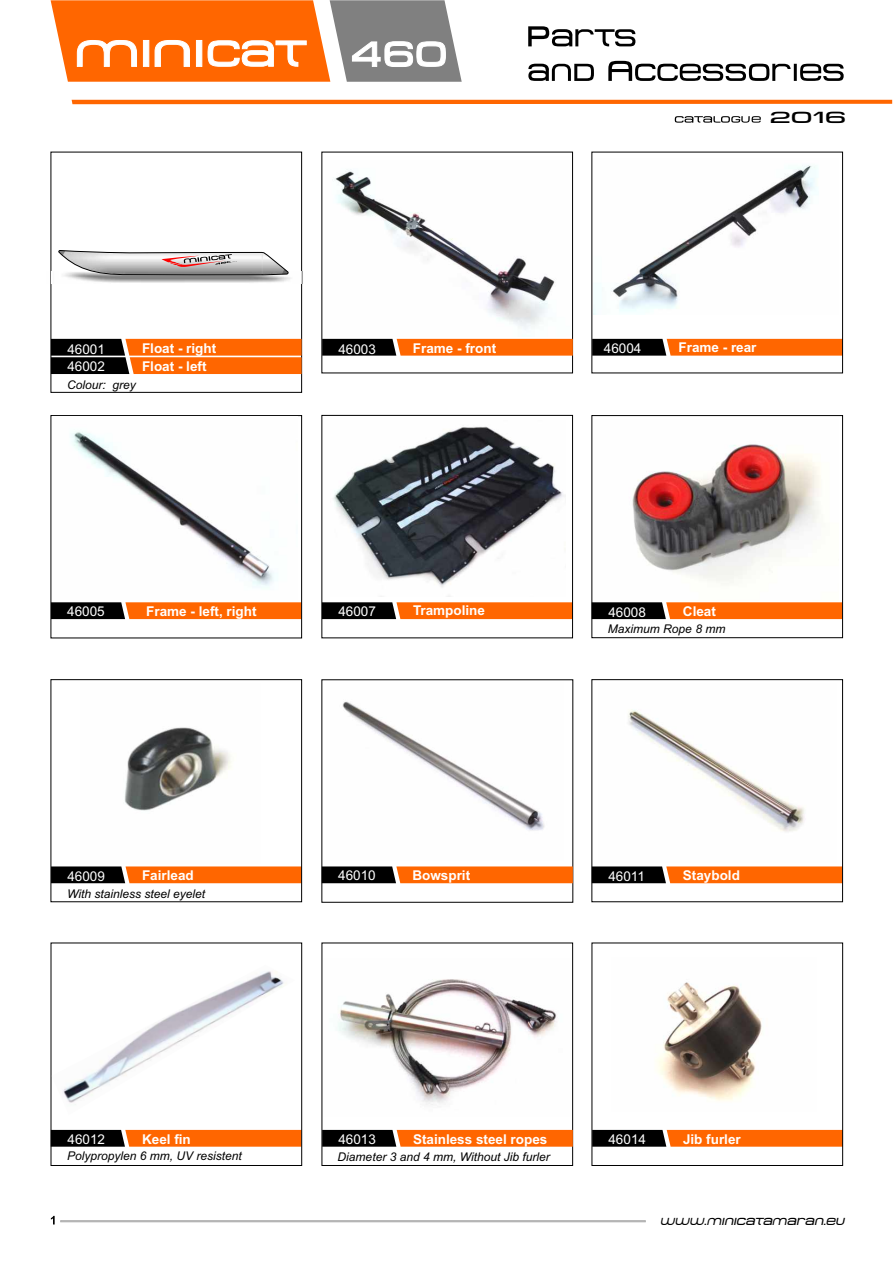
<style>
.page{position:relative;width:894px;height:1263px;background:#fff}
.page>*{position:absolute;margin:0;border:0;box-sizing:border-box;transform-origin:0 0}
.t1{font:16.05px "Metro DF";color:#000;scale:1.53 1}
.t2{font:700 13.5px/18.1px "Arial";color:#fff}
.t3{font:13.5px/17.7px "Arial";color:#fff}
.t4{font:italic 12px "Arial";color:#000}
.t5{font:italic 10.2px "Metro DF";color:#000}
</style>
<div class="page">
<div style="left:322px;top:943px;width:251px;height:223px;border:1px solid #000"></div>
<svg style="left:322px;top:866px;width:251px;height:17px;background:#b7500b"></svg>
<svg style="left:594px;top:1130px;width:247px;height:17px;background:#b74e08"></svg>
<svg style="left:322px;top:1130px;width:251px;height:17px;background:#b64e08"></svg>
<svg style="left:53px;top:1130px;width:247px;height:17px;background:#b84e08"></svg>
<svg style="left:594px;top:866px;width:247px;height:17px;background:#b8500b"></svg>
<svg style="left:53px;top:866px;width:247px;height:17px;background:#b8500b"></svg>
<svg style="left:594px;top:602px;width:247px;height:17px;background:#b84f09"></svg>
<svg style="left:324px;top:602px;width:247px;height:17px;background:#b74e09"></svg>
<svg style="left:53px;top:602px;width:247px;height:17px;background:#b74e09"></svg>
<svg style="left:594px;top:339px;width:247px;height:17px;background:#b74f09"></svg>
<div style="left:51px;top:152px;width:251px;height:241px;border:1px solid #000"></div>
<img style="left:632px;top:444px;width:189px;height:141px">
<div style="left:51px;top:415px;width:251px;height:223px;border:1px solid #000"></div>
<div style="left:322px;top:415px;width:251px;height:223px;border:1px solid #000"></div>
<div style="left:592px;top:415px;width:251px;height:223px;border:1px solid #000"></div>
<div style="left:51px;top:679px;width:251px;height:223px;border:1px solid #000"></div>
<div style="left:592px;top:679px;width:251px;height:223px;border:1px solid #000"></div>
<img style="left:342px;top:701px;width:203px;height:130px">
<img style="left:628px;top:709px;width:177px;height:123px">
<img style="left:124px;top:727px;width:107px;height:84px">
<div style="left:51px;top:943px;width:251px;height:223px;border:1px solid #000"></div>
<div style="left:592px;top:943px;width:251px;height:223px;border:1px solid #000"></div>
<img style="left:656px;top:982px;width:106px;height:119px">
<hr style="left:61px;top:1220px;width:584px;height:2px;background:#b3b3b3">
<svg style="left:51px;top:1216px;width:4px;height:9px"></svg>
<img style="left:52px;top:965px;width:232px;height:150px">
<svg style="left:51px;top:339px;width:251px;height:35px;background:#b6520f"></svg>
<svg style="left:322px;top:339px;width:251px;height:17px;background:#b64f09"></svg>
<svg style="left:528px;top:26px;width:316px;height:55px"></svg>
<svg style="left:675px;top:116px;width:86px;height:7px"></svg>
<svg style="left:72px;top:100px;width:820px;height:4px;background:#ff6703"></svg>
<svg style="left:58px;top:250px;width:231px;height:26px"></svg>
<img style="left:334px;top:169px;width:221px;height:161px">
<img style="left:593px;top:165px;width:225px;height:150px">
<img style="left:338px;top:979px;width:219px;height:126px">
<img style="left:333px;top:426px;width:231px;height:171px">
<img style="left:53px;top:416px;width:244px;height:172px">
<svg style="left:51px;top:0;width:411px;height:82px"></svg>
<p class="t1" style="left:770px;top:107px;width:52px">2016</p>
<p class="t3" style="left:67px;top:341px;width:39px">46001<br>46002</p>
<p class="t2" style="left:142px;top:340px;width:76px">Float - right<br>Float - left</p>
<p class="t3" style="left:338px;top:341px;width:39px">46003</p>
<p class="t2" style="left:413px;top:340px;width:85px">Frame - front</p>
<p class="t3" style="left:604px;top:341px;width:39px">46004</p>
<p class="t2" style="left:679px;top:340px;width:80px">Frame - rear</p>
<p class="t4" style="left:67px;top:380px;width:70px">Colour: grey</p>
<p class="t3" style="left:67px;top:604px;width:39px">46005</p>
<p class="t2" style="left:146px;top:603px;width:112px">Frame - left, right</p>
<p class="t3" style="left:338px;top:603px;width:39px">46007</p>
<p class="t2" style="left:413px;top:603px;width:74px">Trampoline</p>
<p class="t3" style="left:608px;top:605px;width:39px">46008</p>
<p class="t2" style="left:683px;top:604px;width:35px">Cleat</p>
<p class="t4" style="left:608px;top:624px;width:119px">Maximum Rope 8 mm</p>
<p class="t3" style="left:67px;top:869px;width:39px">46009</p>
<p class="t2" style="left:142px;top:868px;width:53px">Fairlead</p>
<p class="t4" style="left:67px;top:889px;width:140px">With stainless steel eyelet</p>
<p class="t3" style="left:338px;top:867px;width:39px">46010</p>
<p class="t2" style="left:412px;top:867px;width:59px">Bowsprit</p>
<p class="t3" style="left:608px;top:869px;width:38px">46011</p>
<p class="t2" style="left:683px;top:868px;width:59px">Staybold</p>
<p class="t3" style="left:68px;top:1132px;width:39px">46012</p>
<p class="t2" style="left:142px;top:1131px;width:50px">Keel fin</p>
<p class="t3" style="left:338px;top:1132px;width:39px">46013</p>
<p class="t2" style="left:413px;top:1131px;width:136px">Stainless steel ropes</p>
<p class="t3" style="left:608px;top:1132px;width:39px">46014</p>
<p class="t2" style="left:683px;top:1131px;width:59px">Jib furler</p>
<p class="t4" style="left:67px;top:1151px;width:176px">Polypropylen 6 mm, UV resistent</p>
<p class="t4" style="left:338px;top:1152px;width:214px">Diameter 3 and 4 mm, Without Jib furler</p>
<p class="t5" style="left:660px;top:1215px;width:189px">WWW.MINICATAMARAN.EU</p>
</div>
